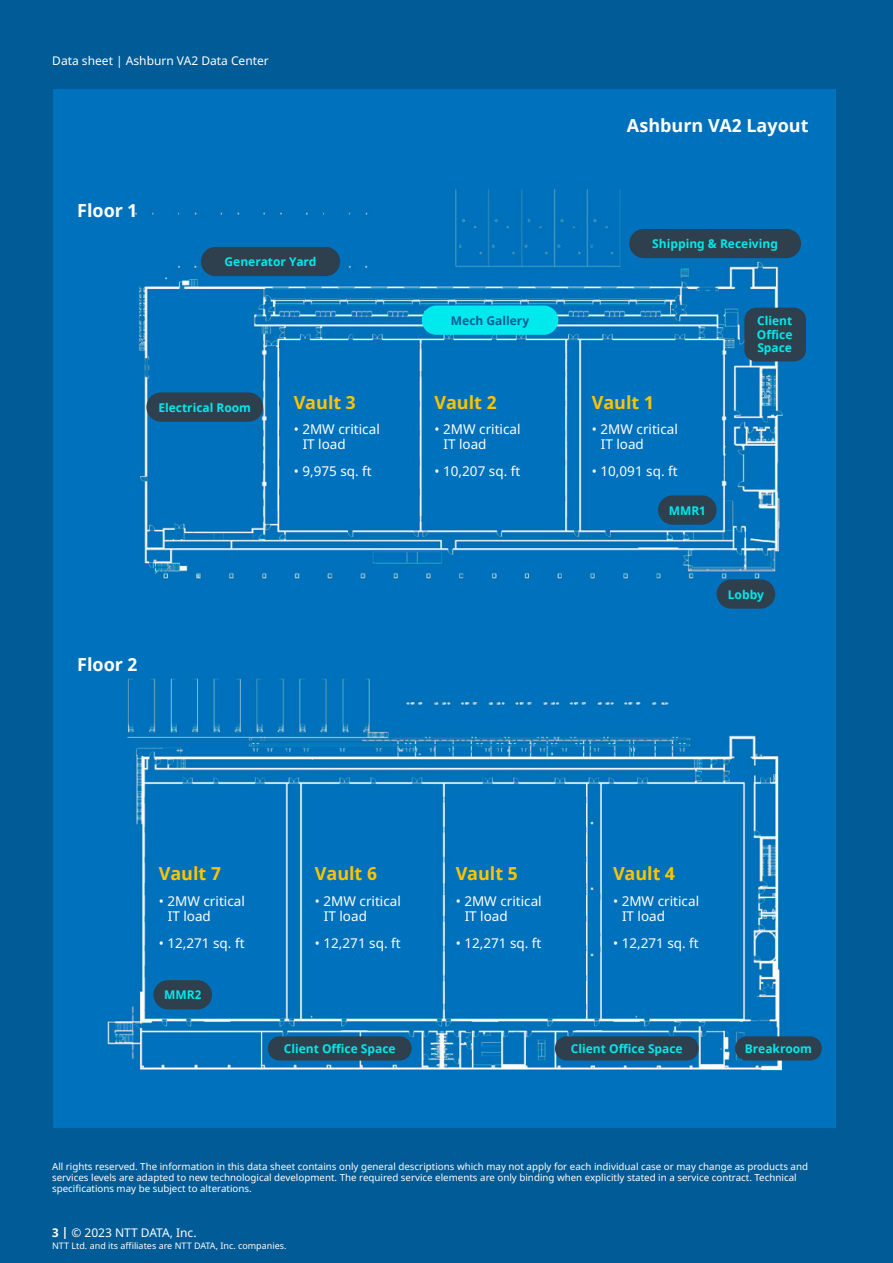
<style>
.page{position:relative;width:893px;height:1263px;background:#005b96}
.page>*{position:absolute;margin:0;border:0;box-sizing:border-box;transform-origin:0 0}
.t1{font:700 18px "Noto Sans";color:#ffc400}
.t2{font:700 18px "Noto Sans";color:#fff}
.t3{font:13.5px/15px "Noto Sans";color:#fff}
.t4{font:700 12px/13.5px "Noto Sans";color:#00e9ed;text-align:justify}
.t5{font:12px "Noto Sans";color:#fff}
.t6{font:700 12px "Noto Sans";color:#005b96}
.t7{font:9.75px/11.2px "Noto Sans";color:#fff}
.t8{font:9px "Noto Sans";color:#fff}
.s1{font-weight:700}
</style>
<div class="page">
<img style="left:54px;top:89px;width:782px;height:1039px">
<div style="left:422px;top:306px;width:136px;height:29px;background:#00e9ed;border-radius:15px"></div>
<div style="left:201px;top:247px;width:139px;height:29px;background:#2e404d;border-radius:15px"></div>
<div style="left:629px;top:229px;width:172px;height:29px;background:#2e404d;border-radius:15px"></div>
<div style="left:658px;top:495px;width:59px;height:30px;background:#2e404d;border-radius:15px"></div>
<div style="left:153px;top:980px;width:59px;height:29px;background:#2e404d;border-radius:15px"></div>
<div style="left:717px;top:579px;width:58px;height:30px;background:#2e404d;border-radius:15px"></div>
<div style="left:744px;top:308px;width:62px;height:53px;background:#2e404d;border-radius:12px"></div>
<div style="left:268px;top:1036px;width:144px;height:24px;background:#2e404d;border-radius:12px"></div>
<div style="left:555px;top:1036px;width:144px;height:24px;background:#2e404d;border-radius:12px"></div>
<div style="left:735px;top:1036px;width:87px;height:24px;background:#2e404d;border-radius:12px"></div>
<div style="left:146px;top:392px;width:117px;height:30px;background:#2e404d;border-radius:15px"></div>
<p class="t5" style="left:52px;top:52px;width:218px">Data sheet | Ashburn VA2 Data Center</p>
<h1 class="t2" style="left:77px;top:198px;width:62px">Floor 1</h1>
<p class="t4" style="left:225px;top:255px;width:93px">Generator Yard</p>
<p class="t4" style="left:158px;top:401px;width:94px">Electrical Room</p>
<h1 class="t1" style="left:294px;top:390px;width:64px">Vault 3</h1>
<h2 class="t3" style="left:303px;top:422px;width:79px;text-indent:-9px">• 2MW critical<br>IT load</h2>
<h2 class="t3" style="left:294px;top:464px;width:80px">• 9,975 sq. ft</h2>
<p class="t6" style="left:451px;top:312px;width:80px">Mech Gallery</p>
<h1 class="t1" style="left:435px;top:390px;width:64px">Vault 2</h1>
<h2 class="t3" style="left:443px;top:422px;width:79px;text-indent:-9px">• 2MW critical<br>IT load</h2>
<h2 class="t3" style="left:435px;top:464px;width:87px">• 10,207 sq. ft</h2>
<h1 class="t2" style="left:77px;top:651px;width:62px">Floor 2</h1>
<h1 class="t2" style="left:627px;top:113px;width:183px">Ashburn VA2 Layout</h1>
<p class="t4" style="left:652px;top:237px;width:127px">Shipping &amp; Receiving</p>
<h1 class="t1" style="left:592px;top:390px;width:64px">Vault 1</h1>
<h2 class="t3" style="left:601px;top:422px;width:79px;text-indent:-9px">• 2MW critical<br>IT load</h2>
<h2 class="t3" style="left:592px;top:464px;width:87px">• 10,091 sq. ft</h2>
<p class="t4" style="left:669px;top:504px;width:39px">MMR1</p>
<p class="t4" style="left:757px;top:314px;width:37px">Client Office Space</p>
<p class="t4" style="left:728px;top:588px;width:38px">Lobby</p>
<h1 class="t1" style="left:159px;top:861px;width:64px">Vault 7</h1>
<h2 class="t3" style="left:168px;top:893px;width:79px;text-indent:-9px">• 2MW critical<br>IT load</h2>
<h2 class="t3" style="left:159px;top:935px;width:87px">• 12,271 sq. ft</h2>
<p class="t4" style="left:164px;top:988px;width:39px">MMR2</p>
<h1 class="t1" style="left:315px;top:861px;width:64px">Vault 6</h1>
<h2 class="t3" style="left:324px;top:893px;width:79px;text-indent:-9px">• 2MW critical<br>IT load</h2>
<h2 class="t3" style="left:315px;top:935px;width:87px">• 12,271 sq. ft</h2>
<h1 class="t1" style="left:456px;top:861px;width:64px">Vault 5</h1>
<h2 class="t3" style="left:465px;top:893px;width:79px;text-indent:-9px">• 2MW critical<br>IT load</h2>
<h2 class="t3" style="left:456px;top:935px;width:87px">• 12,271 sq. ft</h2>
<h1 class="t1" style="left:613px;top:861px;width:64px">Vault 4</h1>
<h2 class="t3" style="left:622px;top:893px;width:79px;text-indent:-9px">• 2MW critical<br>IT load</h2>
<h2 class="t3" style="left:613px;top:935px;width:87px">• 12,271 sq. ft</h2>
<p class="t4" style="left:284px;top:1042px;width:113px">Client Office Space</p>
<p class="t4" style="left:571px;top:1042px;width:113px">Client Office Space</p>
<p class="t4" style="left:745px;top:1042px;width:69px">Breakroom</p>
<p class="t7" style="left:52px;top:1161px;width:757px">All rights reserved. The information in this data sheet contains only general descriptions which may not apply for each individual case or may change as products and services levels are adapted to new technological development. The required service elements are only binding when explicitly stated in a service contract. Technical specifications may be subject to alterations.</p>
<p class="t5" style="left:52px;top:1224px;width:146px"><span class="s1">3 |</span> © 2023 NTT DATA, Inc.</p>
<p class="t8" style="left:52px;top:1239px;width:236px">NTT Ltd. and its affiliates are NTT DATA, Inc. companies.</p>
</div>
